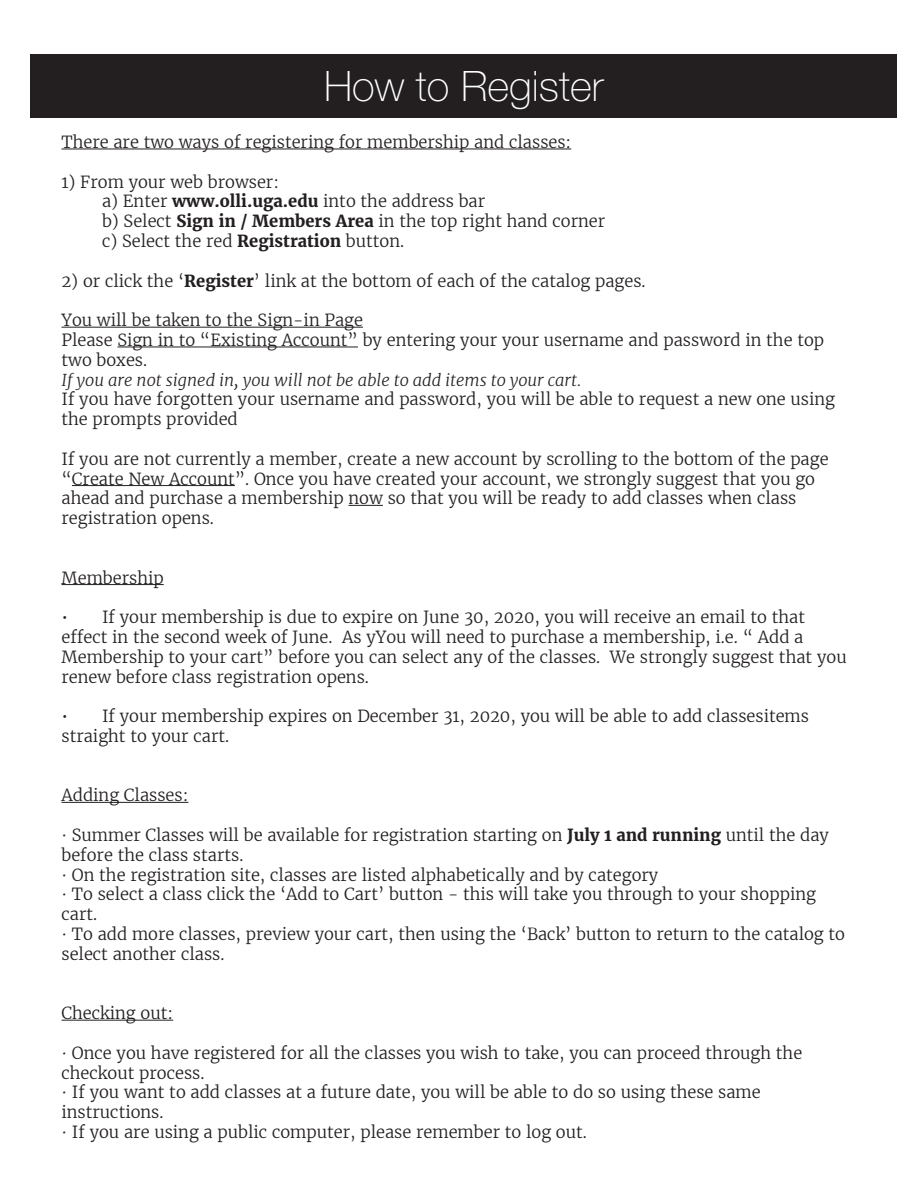
<style>
.page{position:relative;width:918px;height:1188px;background:#fff}
.page>*{position:absolute;margin:0;border:0;box-sizing:border-box;transform-origin:0 0}
.t1{font:100 42px "Helvetica Neue LT Std";color:#fff}
.t2{font:300 16.5px/19.8px "Merriweather";color:#231f20}
.t3{font:italic 300 16.5px "Merriweather";color:#231f20}
.s1{font-weight:700}
</style>
<div class="page">
<div style="left:30px;top:54px;width:867px;height:63px;background:#231f20"></div>
<hr style="left:62px;top:149px;width:509px;height:1px;background:#231f20">
<hr style="left:62px;top:327px;width:301px;height:1px;background:#231f20">
<hr style="left:117px;top:347px;width:241px;height:1px;background:#231f20">
<hr style="left:72px;top:485px;width:163px;height:1px;background:#231f20">
<hr style="left:349px;top:505px;width:34px;height:1px;background:#231f20">
<hr style="left:62px;top:584px;width:102px;height:1px;background:#231f20">
<hr style="left:62px;top:802px;width:126px;height:1px;background:#231f20">
<hr style="left:62px;top:1020px;width:111px;height:1px;background:#231f20">
<p class="t1" style="left:324px;top:62px;width:281px">How to Register</p>
<p class="t2" style="left:62px;top:132px;width:511px">There are two ways of registering for membership and classes:</p>
<p class="t2" style="left:62px;top:171px;width:219px">1) From your web browser:</p>
<p class="t2" style="left:102px;top:191px;width:385px">a) Enter <span class="s1">www.olli.uga.edu</span> into the address bar</p>
<p class="t2" style="left:102px;top:211px;width:505px">b) Select <span class="s1">Sign in / Members Area</span> in the top right hand corner</p>
<p class="t2" style="left:102px;top:231px;width:304px">c) Select the red <span class="s1">Registration</span> button.</p>
<p class="t2" style="left:62px;top:270px;width:586px">2) or click the ‘<span class="s1">Register</span>’ link at the bottom of each of the catalog pages.</p>
<p class="t2" style="left:62px;top:310px;width:303px">You will be taken to the Sign-in Page</p>
<p class="t2" style="left:62px;top:330px;width:764px">Please Sign in to “Existing Account” by entering your your username and password in the top two boxes.</p>
<p class="t3" style="left:62px;top:369px;width:521px">If you are not signed in, you will not be able to add items to your cart.</p>
<p class="t2" style="left:62px;top:389px;width:775px">If you have forgotten your username and password, you will be able to request a new one using the prompts provided</p>
<p class="t2" style="left:62px;top:449px;width:769px">If you are not currently a member, create a new account by scrolling to the bottom of the page “Create New Account”. Once you have created your account, we strongly suggest that you go ahead and purchase a membership now so that you will be ready to add classes when class registration opens.</p>
<p class="t2" style="left:62px;top:567px;width:104px">Membership</p>
<p class="t2" style="left:62px;top:607px;width:787px">• If your membership is due to expire on June 30, 2020, you will receive an email to that effect in the second week of June. As yYou will need to purchase a membership, i.e. “ Add a Membership to your cart” before you can select any of the classes. We strongly suggest that you renew before class registration opens.</p>
<p class="t2" style="left:62px;top:706px;width:749px">• If your membership expires on December 31, 2020, you will be able to add classesitems straight to your cart.</p>
<p class="t2" style="left:62px;top:785px;width:128px">Adding Classes:</p>
<p class="t2" style="left:62px;top:825px;width:769px">· Summer Classes will be available for registration starting on <span class="s1">July 1 and running</span> until the day before the class starts.</p>
<p class="t2" style="left:62px;top:864px;width:598px">· On the registration site, classes are listed alphabetically and by category</p>
<p class="t2" style="left:62px;top:884px;width:756px">· To select a class click the ‘Add to Cart’ button - this will take you through to your shopping cart.</p>
<p class="t2" style="left:62px;top:924px;width:785px">· To add more classes, preview your cart, then using the ‘Back’ button to return to the catalog to select another class.</p>
<p class="t2" style="left:62px;top:1003px;width:113px">Checking out:</p>
<p class="t2" style="left:62px;top:1043px;width:742px">· Once you have registered for all the classes you wish to take, you can proceed through the checkout process.</p>
<p class="t2" style="left:62px;top:1082px;width:701px">· If you want to add classes at a future date, you will be able to do so using these same instructions.</p>
<p class="t2" style="left:62px;top:1122px;width:527px">· If you are using a public computer, please remember to log out.</p>
</div>
